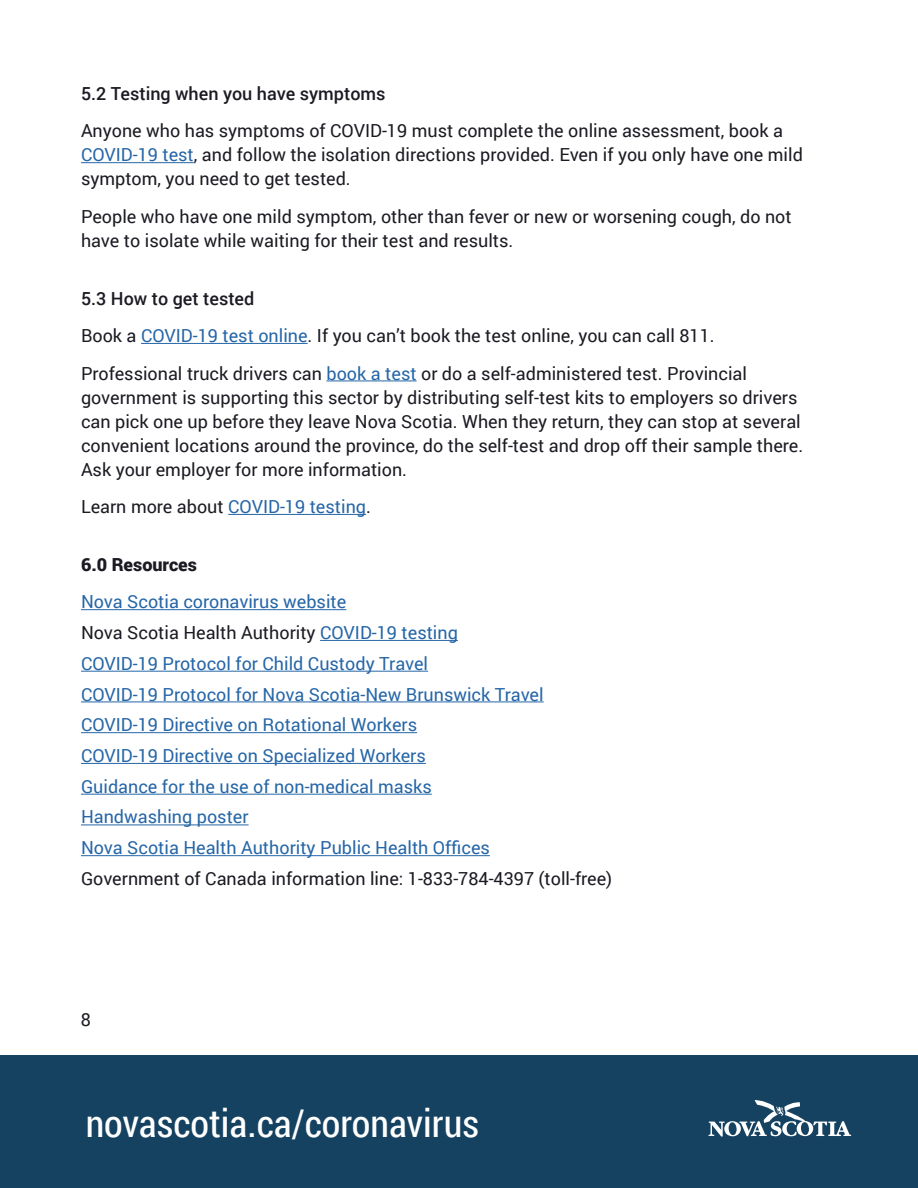
<style>
.page{position:relative;width:918px;height:1188px;background:#fff}
.page>*{position:absolute;margin:0;border:0;box-sizing:border-box;transform-origin:0 0}
.t1{font:38.25px "Roboto Condensed";color:#fff}
.t2{font:18px/24px "Roboto";color:#1c1a22}
.t3{font:18px/30.8px "Roboto";color:#2666a7}
.t4{font:500 18px "Roboto";color:#1c1a22}
.t5{font:900 18px "Roboto";color:#1c1a22}
.s1{color:#2666a7}
.s2{font-weight:500}
.s3{color:#1c1a22}
</style>
<div class="page">
<div style="left:0;top:1055px;width:918px;height:133px;background:#164261"></div>
<svg style="left:708px;top:1100px;width:143px;height:37px"></svg>
<hr style="left:81px;top:162px;width:113px;height:1px;background:#2666a7">
<hr style="left:141px;top:343px;width:167px;height:1px;background:#2666a7">
<hr style="left:326px;top:380px;width:91px;height:1px;background:#2666a7">
<hr style="left:228px;top:514px;width:138px;height:1px;background:#2666a7">
<hr style="left:81px;top:609px;width:265px;height:1px;background:#2666a7">
<hr style="left:320px;top:640px;width:138px;height:1px;background:#2666a7">
<hr style="left:81px;top:671px;width:347px;height:1px;background:#2666a7">
<hr style="left:81px;top:701px;width:463px;height:1px;background:#2666a7">
<hr style="left:81px;top:732px;width:336px;height:1px;background:#2666a7">
<hr style="left:81px;top:763px;width:345px;height:1px;background:#2666a7">
<hr style="left:81px;top:794px;width:351px;height:1px;background:#2666a7">
<hr style="left:81px;top:824px;width:168px;height:1px;background:#2666a7">
<hr style="left:81px;top:855px;width:409px;height:1px;background:#2666a7">
<p class="t4" style="left:81px;top:81px;width:306px">5.2 Testing when you have symptoms</p>
<p class="t2" style="left:81px;top:118px;width:723px">Anyone who has symptoms of COVID-19 must complete the online assessment, book a<br><span class="s1">COVID-19 test</span>, and follow the isolation directions provided. Even if you only have one mild symptom, you need to get tested.</p>
<p class="t2" style="left:81px;top:204px;width:712px">People who have one mild symptom, other than fever or new or worsening cough, do not have to isolate while waiting for their test and results.</p>
<p class="t2" style="left:81px;top:279px;width:668px;line-height:37.5px"><span class="s2">5.3 How to get tested<br></span>Book a <span class="s1">COVID-19 test online</span>. If you can’t book the test online, you can call 811.<br>Professional truck drivers can <span class="s1">book a test</span> or do a self-administered test. Provincial</p>
<p class="t2" style="left:81px;top:384px;width:724px">government is supporting this sector by distributing self-test kits to employers so drivers can pick one up before they leave Nova Scotia. When they return, they can stop at several convenient locations around the province, do the self-test and drop off their sample there.<br>Ask your employer for more information.</p>
<p class="t2" style="left:81px;top:494px;width:291px">Learn more about <span class="s1">COVID-19 testing</span>.</p>
<p class="t5" style="left:81px;top:552px;width:118px">6.0 Resources</p>
<p class="t3" style="left:81px;top:586px;width:464px">Nova Scotia coronavirus website<br><span class="s3">Nova Scotia Health Authority</span> COVID-19 testing<br>COVID-19 Protocol for Child Custody Travel<br>COVID-19 Protocol for Nova Scotia-New Brunswick Travel COVID-19 Directive on Rotational Workers<br>COVID-19 Directive on Specialized Workers<br>Guidance for the use of non-medical masks Handwashing poster<br>Nova Scotia Health Authority Public Health Offices</p>
<p class="t2" style="left:81px;top:866px;width:533px">Government of Canada information line: 1-833-784-4397 (toll-free)</p>
<p class="t2" style="left:81px;top:1007px;width:12px">8</p>
<h1 class="t1" style="left:86px;top:1097px;width:395px">novascotia.ca/coronavirus</h1>
</div>
